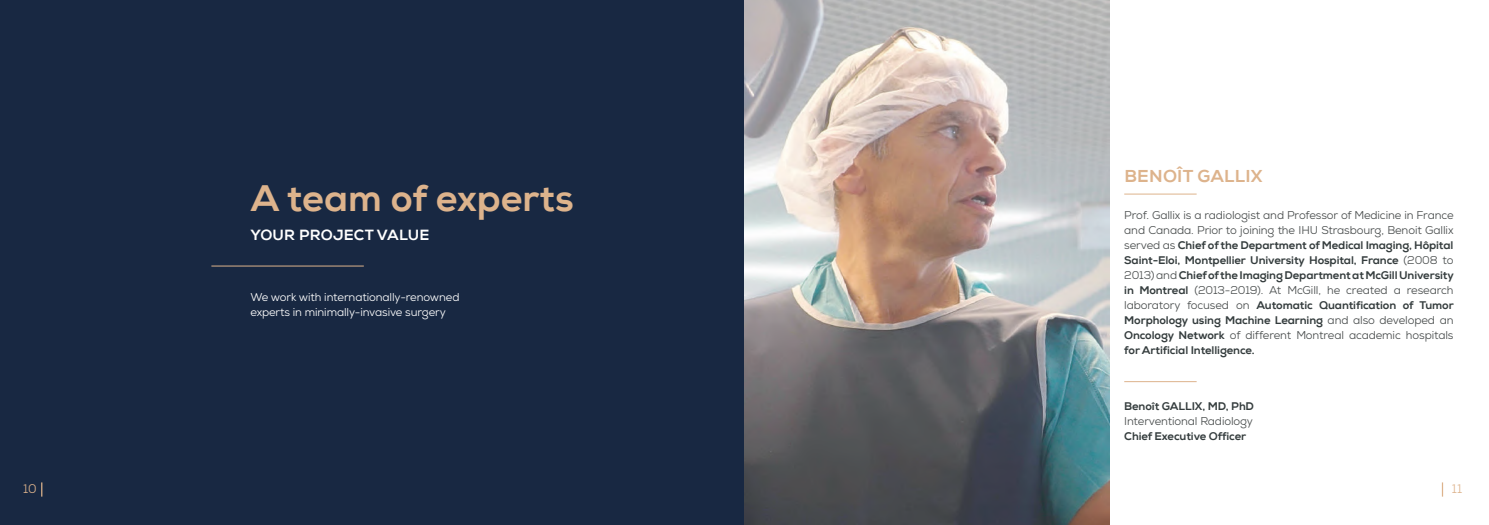
<style>
.page{position:relative;width:1489px;height:525px;background:#fff}
.page>*{position:absolute;margin:0;border:0;box-sizing:border-box;transform-origin:0 0}
.t1{font:37.5px "Nexa X Bold";color:#ddb38c}
.t2{font:17.5px "Nexa X Bold";letter-spacing:.015em;color:#ddb38c}
.t3{font:15px "Nexa X Bold";letter-spacing:.015em;color:#fff}
.t4{font:12.5px "Nexa";color:#ddb38c}
.t5{font:11.25px/15px "Nexa X Bold";letter-spacing:-.01em;color:#343c3d;text-align:justify}
.t6{font:11.25px/15px "Nexa";letter-spacing:-.01em;color:#484c4c}
.t7{font:11.25px/15px "Nexa";letter-spacing:-.01em;color:#fff}
.s1{font-family:"Nexa";color:#484c4c}
.s2{font-family:"Nexa X Bold";color:#343c3d}
</style>
<div class="page">
<svg style="left:1441px;top:483px;width:1px;height:13px"></svg>
<div style="left:0;top:0;width:744px;height:524px;background:#182842"></div>
<svg style="left:41px;top:482px;width:1px;height:14px"></svg>
<hr style="left:211px;top:265px;width:153px;height:1px;background:#ddb38c">
<img style="left:744px;top:0;width:365px;height:524px">
<hr style="left:1124px;top:194px;width:72px;height:1px;background:#ddb38c">
<hr style="left:1124px;top:381px;width:72px;height:1px;background:#ddb38c">
<h1 class="t1" style="left:250px;top:175px;width:325px">A team of experts</h1>
<h3 class="t3" style="left:250px;top:226px;width:181px">YOUR PROJECT VALUE</h3>
<p class="t7" style="left:250px;top:289px;width:211px">We work with internationally-renowned experts in minimally-invasive surgery</p>
<h2 class="t2" style="left:1124px;top:165px;width:140px">BENOÎT GALLIX</h2>
<p class="t6" style="left:1124px;top:208px;width:331px">Prof. Gallix is a radiologist and Professor of Medicine in France and Canada. Prior to joining the IHU Strasbourg, Benoit Gallix</p>
<p class="t5" style="left:1124px;top:238px;width:331px"><span class="s1">served as</span> Chief of the Department of Medical Imaging, Hôpital Saint-Eloi, Montpellier University Hospital, France <span class="s1">(2008 to 2013) and</span> Chief of the Imaging Department at McGill University</p>
<p class="t6" style="left:1124px;top:283px;width:331px"><span class="s2">in Montreal</span> (2013-2019). At McGill, he created a research</p>
<p class="t5" style="left:1124px;top:298px;width:331px"><span class="s1">laboratory focused on</span> Automatic Quantification of Tumor<br>Morphology using Machine Learning <span class="s1">and also developed an</span></p>
<p class="t6" style="left:1124px;top:328px;width:331px"><span class="s2">Oncology Network</span> of different Montreal academic hospitals</p>
<p class="t5" style="left:1124px;top:343px;width:132px">for Artificial Intelligence.</p>
<p class="t5" style="left:1124px;top:398px;width:131px">Benoît GALLIX, MD, PhD</p>
<p class="t6" style="left:1124px;top:413px;width:130px">Interventional Radiology</p>
<p class="t5" style="left:1124px;top:428px;width:123px">Chief Executive Officer</p>
<p class="t4" style="left:23px;top:480px;width:15px">10</p>
<p class="t4" style="left:1451px;top:480px;width:12px">11</p>
</div>
